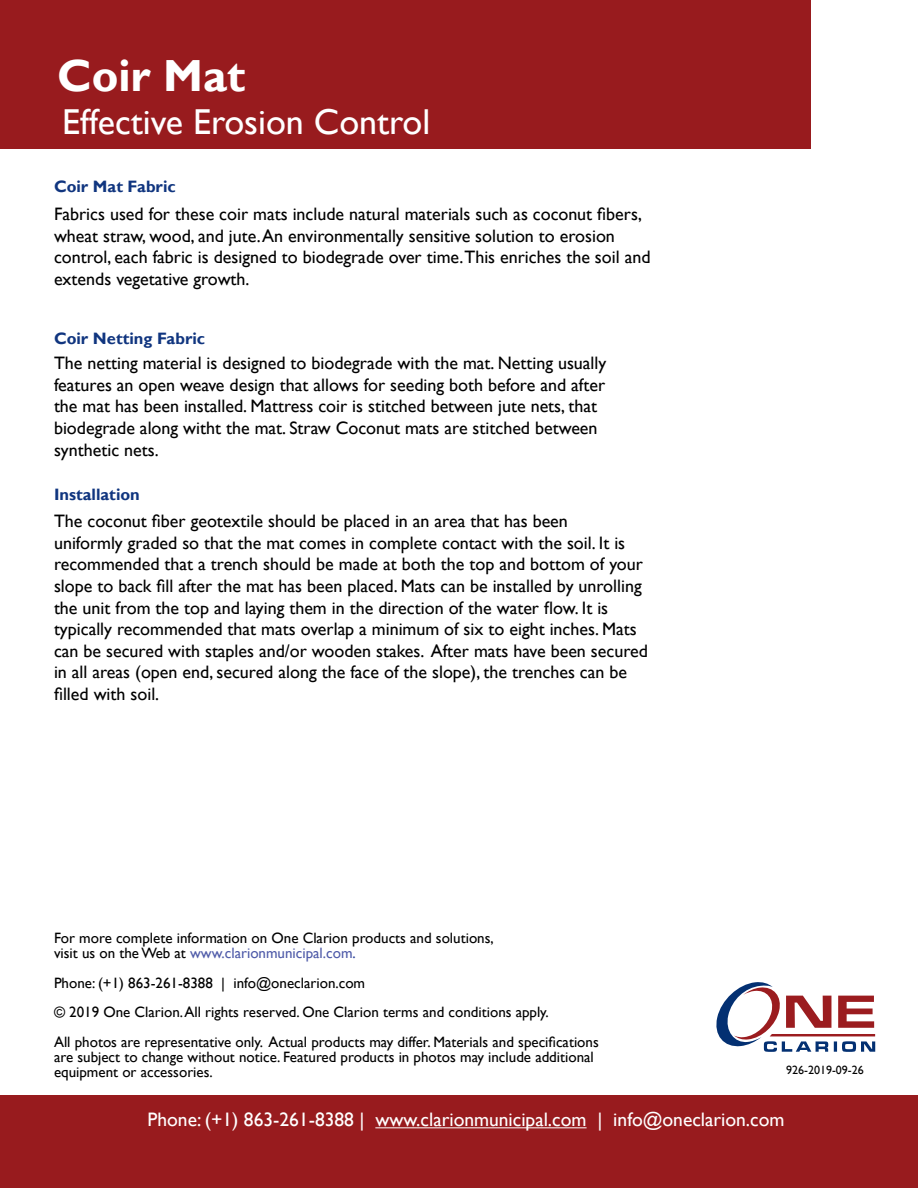
<style>
.page{position:relative;width:918px;height:1188px;background:#fff}
.page>*{position:absolute;margin:0;border:0;box-sizing:border-box;transform-origin:0 0}
.t1{font:700 45px "Gill Sans";color:#fff}
.t2{font:36px "Gill Sans";color:#fff}
.t3{font:19.5px "Gill Sans";color:#fff}
.t4{font:18px/21.6px "Gill Sans";color:#000}
.t5{font:700 16.5px "Gill Sans";color:#10357f}
.t6{font:15px/15px "Gill Sans";color:#000}
.t7{font:12px "Gill Sans";color:#000}
.s1{color:#4f5ba9}
.s2{color:#2a419a}
</style>
<div class="page">
<div style="left:0;top:0;width:811px;height:148px;background:#981b1e"></div>
<div style="left:0;top:1096px;width:918px;height:92px;background:#981b1e"></div>
<hr style="left:375px;top:1127px;width:212px;height:1px;background:#fff">
<svg style="left:716px;top:982px;width:159px;height:70px"></svg>
<p class="t1" style="left:57px;top:49px;width:190px">Coir Mat</p>
<p class="t2" style="left:62px;top:101px;width:370px">Effective Erosion Control</p>
<p class="t5" style="left:54px;top:177px;width:123px">Coir Mat Fabric</p>
<p class="t4" style="left:54px;top:204px;width:598px">Fabrics used for these coir mats include natural materials such as coconut fibers, wheat straw, wood, and jute. An environmentally sensitive solution to erosion control, each fabric is designed to biodegrade over time.This enriches the soil and extends vegetative growth.</p>
<p class="t5" style="left:54px;top:328px;width:153px">Coir Netting Fabric</p>
<p class="t4" style="left:54px;top:353px;width:554px">The netting material is designed to biodegrade with the mat. Netting usually features an open weave design that allows for seeding both before and after the mat has been installed. Mattress coir is stitched between jute nets, that biodegrade along witht the mat. Straw Coconut mats are stitched between synthetic nets.</p>
<p class="t5" style="left:54px;top:485px;width:87px">Installation</p>
<p class="t4" style="left:54px;top:511px;width:595px">The coconut fiber geotextile should be placed in an area that has been<br>uniformly graded so that the mat comes in complete contact with the soil. It is recommended that a trench should be made at both the top and bottom of your slope to back fill after the mat has been placed. Mats can be installed by unrolling the unit from the top and laying them in the direction of the water flow. It is typically recommended that mats overlap a minimum of six to eight inches. Mats can be secured with staples and/or wooden stakes. After mats have been secured in all areas (open end, secured along the face of the slope), the trenches can be filled with soil.</p>
<p class="t6" style="left:54px;top:931px;width:441px">For more complete information on One Clarion products and solutions, visit us on the Web at <span class="s1">www.clarionmunicipal.com</span><span class="s2">.</span></p>
<p class="t6" style="left:54px;top:976px;width:313px">Phone: (+1) 863-261-8388 | info@oneclarion.com</p>
<p class="t6" style="left:54px;top:1005px;width:496px">© 2019 One Clarion. All rights reserved. One Clarion terms and conditions apply.</p>
<p class="t6" style="left:54px;top:1035px;width:546px">All photos are representative only. Actual products may differ. Materials and specifications are subject to change without notice. Featured products in photos may include additional equipment or accessories.</p>
<p class="t7" style="left:786px;top:1063px;width:79px">926-2019-09-26</p>
<p class="t3" style="left:148px;top:1108px;width:639px">Phone: (+1) 863-261-8388 | www.clarionmunicipal.com | info@oneclarion.com</p>
</div>
